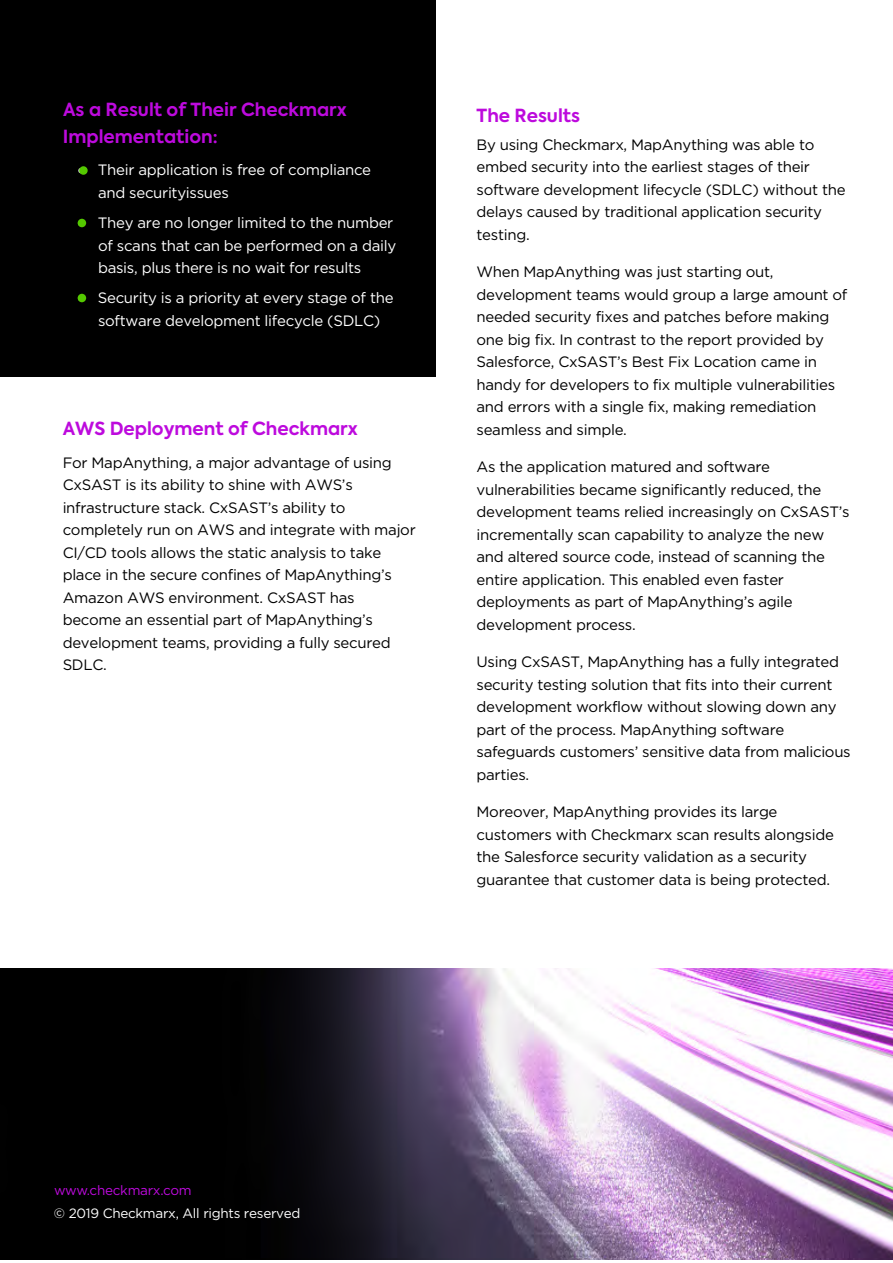
<style>
.page{position:relative;width:893px;height:1263px;background:#fff}
.page>*{position:absolute;margin:0;border:0;box-sizing:border-box;transform-origin:0 0}
.t1{font:700 18px/27px "Axiforma";color:#bd0add}
.t2{font:15px/22.5px "Gotham Pro";letter-spacing:-.02em;color:#000}
.t3{font:15px/22.5px "Gotham Pro";letter-spacing:-.02em;color:#fff}
.t4{font:13.5px "Gotham Pro";letter-spacing:-.02em;color:#fff}
.t5{font:13.5px "Gotham Pro";letter-spacing:-.02em;color:#bd0add}
</style>
<div class="page">
<div style="left:0;top:0;width:436px;height:377px;background:#000"></div>
<img style="left:0;top:969px;width:893px;height:291px">
<div style="left:79px;top:166px;width:9px;height:9px;background:#54c800;border-radius:50%"></div>
<div style="left:78px;top:219px;width:8px;height:8px;background:#54c800;border-radius:50%"></div>
<div style="left:78px;top:294px;width:8px;height:8px;background:#54c800;border-radius:50%"></div>
<p class="t1" style="left:63px;top:96px;width:285px">As a Result of Their Checkmarx<br>Implementation:</p>
<p class="t3" style="left:98px;top:159px;width:275px;text-indent:-20px">• Their application is free of compliance and securityissues</p>
<p class="t3" style="left:98px;top:211px;width:300px;text-indent:-20px">• They are no longer limited to the number of scans that can be performed on a daily basis, plus there is no wait for results</p>
<p class="t3" style="left:78px;top:286px;width:317px;text-align:center">• Security is a priority at every stage of the software development lifecycle (SDLC)</p>
<p class="t1" style="left:63px;top:415px;width:297px">AWS Deployment of Checkmarx</p>
<p class="t2" style="left:63px;top:451px;width:355px">For MapAnything, a major advantage of using CxSAST is its ability to shine with AWS’s infrastructure stack. CxSAST’s ability to completely run on AWS and integrate with major CI/CD tools allows the static analysis to take place in the secure confines of MapAnything’s Amazon AWS environment. CxSAST has become an essential part of MapAnything’s development teams, providing a fully secured SDLC.</p>
<p class="t1" style="left:477px;top:102px;width:105px">The Results</p>
<p class="t2" style="left:477px;top:133px;width:371px">By using Checkmarx, MapAnything was able to embed security into the earliest stages of their software development lifecycle (SDLC) without the delays caused by traditional application security testing.</p>
<p class="t2" style="left:477px;top:261px;width:372px">When MapAnything was just starting out, development teams would group a large amount of needed security fixes and patches before making one big fix. In contrast to the report provided by Salesforce, CxSAST’s Best Fix Location came in handy for developers to fix multiple vulnerabilities and errors with a single fix, making remediation seamless and simple.</p>
<p class="t2" style="left:477px;top:456px;width:375px">As the application matured and software vulnerabilities became significantly reduced, the development teams relied increasingly on CxSAST’s incrementally scan capability to analyze the new and altered source code, instead of scanning the entire application. This enabled even faster deployments as part of MapAnything’s agile development process.</p>
<p class="t2" style="left:477px;top:651px;width:376px">Using CxSAST, MapAnything has a fully integrated security testing solution that fits into their current development workflow without slowing down any part of the process. MapAnything software safeguards customers’ sensitive data from malicious parties.</p>
<p class="t2" style="left:477px;top:801px;width:359px">Moreover, MapAnything provides its large customers with Checkmarx scan results alongside the Salesforce security validation as a security guarantee that customer data is being protected.</p>
<p class="t5" style="left:54px;top:1182px;width:139px">www.checkmarx.com</p>
<p class="t4" style="left:54px;top:1205px;width:248px">© 2019 Checkmarx, All rights reserved</p>
</div>
